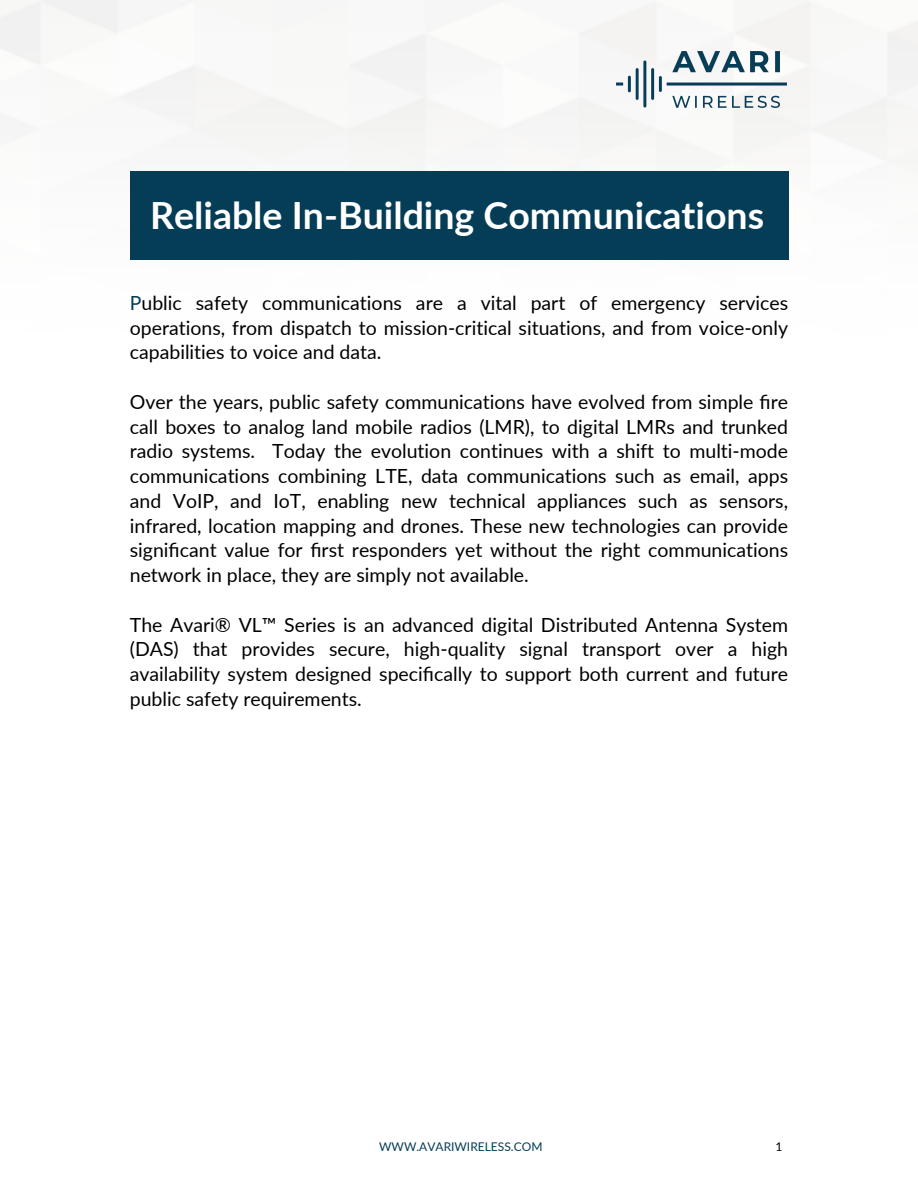
<style>
.page{position:relative;width:918px;height:1188px;background:#fff}
.page>*{position:absolute;margin:0;border:0;box-sizing:border-box;transform-origin:0 0}
.t1{font:700 37.5px "Lato";color:#fff}
.t2{font:19.5px/24.8px "Lato";color:#000;text-align:justify}
.t3{font:12px "Lato";color:#053d57}
.t4{font:12px "Lato";color:#000}
.s1{color:#053d57}
</style>
<div class="page">
<img style="left:0;top:0;width:918px;height:260px">
<img style="left:617px;top:52px;width:169px;height:56px">
<div style="left:130px;top:172px;width:658px;height:88px;background:#053d57"></div>
<p class="t1" style="left:150px;top:192px;width:616px">Reliable In-Building Communications</p>
<p class="t2" style="left:130px;top:290px;width:660px"><span class="s1">P</span>ublic safety communications are a vital part of emergency services operations, from dispatch to mission-critical situations, and from voice-only capabilities to voice and data.</p>
<p class="t2" style="left:130px;top:389px;width:660px">Over the years, public safety communications have evolved from simple fire call boxes to analog land mobile radios (LMR), to digital LMRs and trunked radio systems. Today the evolution continues with a shift to multi-mode communications combining LTE, data communications such as email, apps and VoIP, and IoT, enabling new technical appliances such as sensors, infrared, location mapping and drones. These new technologies can provide significant value for first responders yet without the right communications network in place, they are simply not available.</p>
<p class="t2" style="left:130px;top:612px;width:660px">The Avari® VL™ Series is an advanced digital Distributed Antenna System (DAS) that provides secure, high-quality signal transport over a high availability system designed specifically to support both current and future public safety requirements.</p>
<p class="t3" style="left:379px;top:1139px;width:165px">WWW.AVARIWIRELESS.COM</p>
<p class="t4" style="left:776px;top:1139px;width:8px">1</p>
</div>
